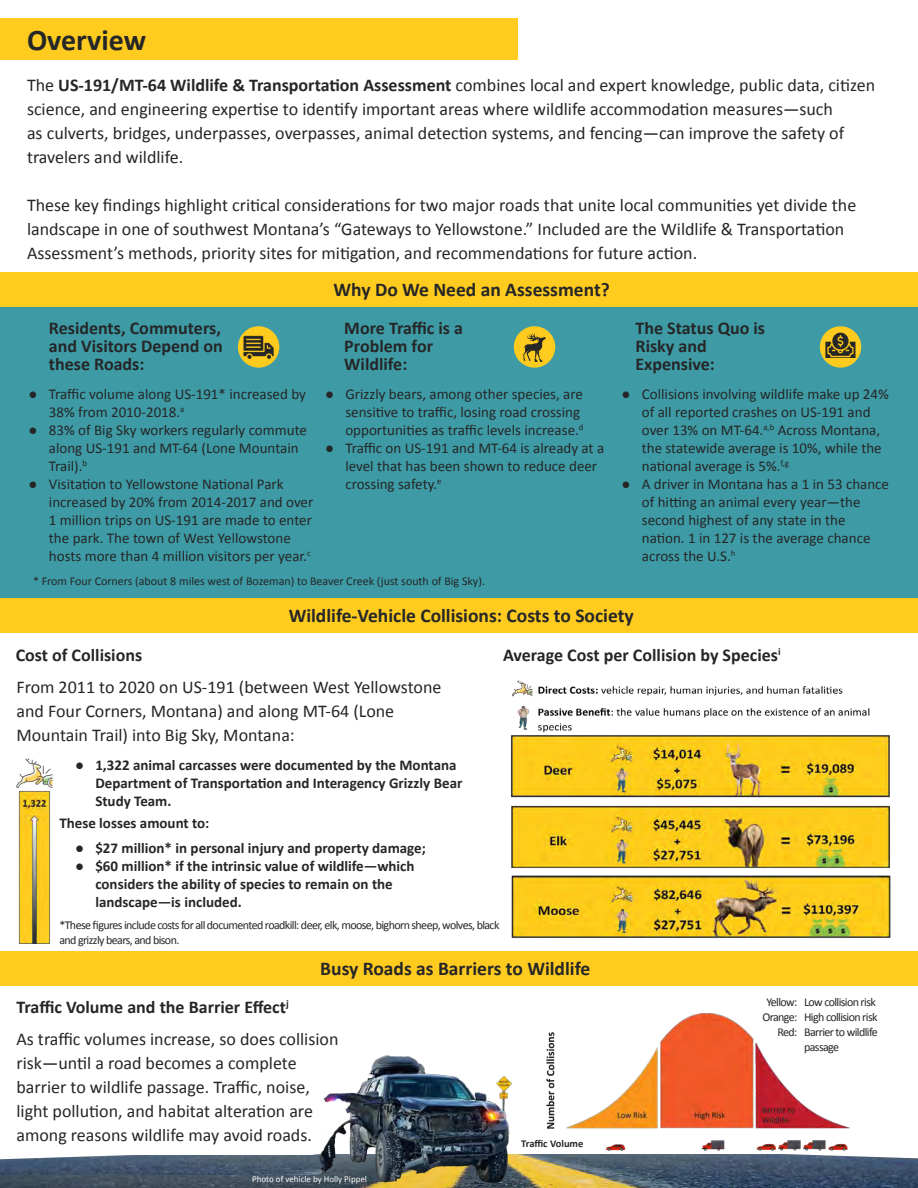
<style>
.page{position:relative;width:918px;height:1188px;background:#fff}
.page>*{position:absolute;margin:0;border:0;box-sizing:border-box;transform-origin:0 0}
.t1{font:700 30px "Calibri";color:#252627}
.t2{font:700 19.5px "Calibri";color:#252627}
.Body_1{font:18px/24px "Calibri";color:#252627}
.H4{font:700 18px/18px "Calibri";color:#252627}
.Body_Bullet{font:15px/18px "Calibri";color:#252627}
.Body_Bullet_1{font:700 15px/18px "Calibri";color:#252627}
.Body_1-2{font:700 15px "Calibri";color:#252627}
.Caption_Emphasis_02{font:12px/15px "Calibri";letter-spacing:-.05em;color:#252627}
.Caption_Emphasis_01{font:12px "Calibri";color:#252627}
.Caption_Emphasis_03{font:12px/15px "Calibri";letter-spacing:-.05em;color:#252627}
.Caption_Emphasis_04{font:12px "Calibri";letter-spacing:-.05em;color:#252627}
.Caption_Emphasis_09{font:700 10.5px "Calibri";letter-spacing:-.005em;color:#252627}
.Caption_Emphasis_05{font:9px "Calibri";color:#fff}
.s1{font-weight:700}
</style>
<div class="page">
<div style="left:0;top:18px;width:517px;height:41px;background:#ffcb1f"></div>
<div style="left:0;top:272px;width:918px;height:35px;background:#ffcb1f"></div>
<div style="left:0;top:307px;width:918px;height:291px;background:#3e9ba5"></div>
<div style="left:0;top:598px;width:918px;height:35px;background:#ffcb1f"></div>
<div style="left:0;top:951px;width:918px;height:35px;background:#ffcb1f"></div>
<div style="left:820px;top:326px;width:41px;height:42px;background:#ffcb1f;border-radius:50%"></div>
<div style="left:514px;top:326px;width:41px;height:42px;background:#ffcb1f;border-radius:50%"></div>
<div style="left:238px;top:326px;width:41px;height:42px;background:#ffcb1f;border-radius:50%"></div>
<img style="left:241px;top:332px;width:35px;height:30px">
<svg style="left:523px;top:333px;width:23px;height:29px"></svg>
<img style="left:823px;top:330px;width:35px;height:28px">
<img style="left:0;top:1155px;width:918px;height:33px">
<img style="left:0;top:1155px;width:297px;height:19px">
<img style="left:17px;top:758px;width:36px;height:186px">
<img style="left:511px;top:680px;width:380px;height:258px">
<img style="left:297px;top:1055px;width:228px;height:133px">
<img style="left:546px;top:1013px;width:304px;height:137px">
<h2 class="t1" style="left:27px;top:18px;width:121px">Overview</h2>
<p class="Body_1" style="left:27px;top:73px;width:850px">The <span class="s1">US-191/MT-64 Wildlife &amp; Transportation Assessment</span> combines local and expert knowledge, public data, citizen science, and engineering expertise to identify important areas where wildlife accommodation measures—such<br>as culverts, bridges, underpasses, overpasses, animal detection systems, and fencing—can improve the safety of travelers and wildlife.</p>
<p class="Body_1" style="left:27px;top:193px;width:831px">These key findings highlight critical considerations for two major roads that unite local communities yet divide the landscape in one of southwest Montana’s “Gateways to Yellowstone.” Included are the Wildlife &amp; Transportation<br>Assessment’s methods, priority sites for mitigation, and recommendations for future action.</p>
<h3 class="t2" style="left:334px;top:276px;width:278px">Why Do We Need an Assessment?</h3>
<p class="H4" style="left:49px;top:318px;width:175px;text-align:justify">Residents, Commuters, and Visitors Depend on these Roads:</p>
<p class="Body_Bullet" style="left:49px;top:384px;width:259px;text-indent:-20px">● Traffic volume along US-191* increased by<br>38% from 2010-2018.<sup>a</sup></p>
<p class="Body_Bullet" style="left:49px;top:420px;width:260px;text-indent:-20px">● 83% of Big Sky workers regularly commute along US-191 and MT-64 (Lone Mountain<br>Trail).<sup>b</sup></p>
<p class="Body_Bullet" style="left:49px;top:474px;width:266px;text-indent:-20px">● Visitation to Yellowstone National Park increased by 20% from 2014-2017 and over 1 million trips on US-191 are made to enter the park. The town of West Yellowstone hosts more than 4 million visitors per year.<sup>c</sup></p>
<p class="H4" style="left:344px;top:318px;width:120px">More Traffic is a<br>Problem for</p>
<p class="H4" style="left:344px;top:354px;width:65px">Wildlife:</p>
<p class="Body_Bullet" style="left:345px;top:385px;width:240px;text-indent:-20px">● Grizzly bears, among other species, are sensitive to traffic, losing road crossing opportunities as traffic levels increase.<sup>d</sup></p>
<p class="Body_Bullet" style="left:345px;top:439px;width:260px;text-indent:-20px">● Traffic on US-191 and MT-64 is already at a level that has been shown to reduce deer crossing safety.<sup>e</sup></p>
<p class="H4" style="left:636px;top:318px;width:131px">The Status Quo is<br>Risky and</p>
<p class="H4" style="left:636px;top:354px;width:81px">Expensive:</p>
<p class="Body_Bullet" style="left:642px;top:385px;width:249px;text-indent:-20px">● Collisions involving wildlife make up 24% of all reported crashes on US-191 and over 13% on MT-64.<sup>a,b</sup> Across Montana, the statewide average is 10%, while the national average is 5%.<sup>f,g</sup></p>
<p class="Body_Bullet" style="left:642px;top:475px;width:249px;text-indent:-20px">● A driver in Montana has a 1 in 53 chance of hitting an animal every year—the second highest of any state in the nation. 1 in 127 is the average chance across the U.S.<sup>h</sup></p>
<p class="Caption_Emphasis_01" style="left:33px;top:573px;width:454px">* From Four Corners (about 8 miles west of Bozeman) to Beaver Creek (just south of Big Sky).</p>
<h3 class="t2" style="left:289px;top:601px;width:347px">Wildlife-Vehicle Collisions: Costs to Society</h3>
<p class="H4" style="left:16px;top:645px;width:128px">Cost of Collisions</p>
<p class="Body_1" style="left:16px;top:674px;width:427px">From 2011 to 2020 on US-191 (between West Yellowstone and Four Corners, Montana) and along MT-64 (Lone<br>Mountain Trail) into Big Sky, Montana:</p>
<p class="Body_Bullet_1" style="left:95px;top:755px;width:369px;text-indent:-20px">● 1,322 animal carcasses were documented by the Montana<br>Department of Transportation and Interagency Grizzly Bear<br>Study Team.</p>
<p class="Body_1-2" style="left:59px;top:812px;width:152px">These losses amount to:</p>
<p class="Body_Bullet_1" style="left:75px;top:839px;width:352px">● $27 million* in personal injury and property damage;</p>
<p class="Body_Bullet_1" style="left:95px;top:857px;width:321px;text-indent:-20px">● $60 million* if the intrinsic value of wildlife—which considers the ability of species to remain on the landscape—is included.</p>
<p class="Caption_Emphasis_02" style="left:59px;top:917px;width:442px">*These figures include costs for all documented roadkill: deer, elk, moose, bighorn sheep, wolves, black and grizzly bears, and bison.</p>
<p class="H4" style="left:503px;top:646px;width:279px">Average Cost per Collision by Species<sup>i</sup></p>
<h3 class="t2" style="left:320px;top:955px;width:272px">Busy Roads as Barriers to Wildlife</h3>
<p class="H4" style="left:17px;top:997px;width:274px">Traffic Volume and the Barrier Effect<sup>j</sup></p>
<p class="Body_1" style="left:16px;top:1026px;width:324px">As traffic volumes increase, so does collision risk—until a road becomes a complete barrier to wildlife passage. Traffic, noise, light pollution, and habitat alteration are among reasons wildlife may avoid roads.</p>
<p class="Caption_Emphasis_05" style="left:252px;top:1172px;width:116px">Photo of vehicle by Holly Pippel</p>
<p class="Caption_Emphasis_09" style="left:521px;top:1136px;width:64px">Traffic Volume</p>
<p class="Caption_Emphasis_04" style="left:767px;top:993px;width:32px">Yellow:</p>
<p class="Caption_Emphasis_04" style="left:762px;top:1008px;width:37px">Orange:</p>
<p class="Caption_Emphasis_04" style="left:777px;top:1023px;width:21px">Red:</p>
<p class="Caption_Emphasis_03" style="left:804px;top:994px;width:73px">Low collision risk</p>
<p class="Caption_Emphasis_03" style="left:804px;top:1009px;width:75px">High collision risk</p>
<p class="Caption_Emphasis_03" style="left:804px;top:1024px;width:75px">Barrier to wildlife passage</p>
</div>
